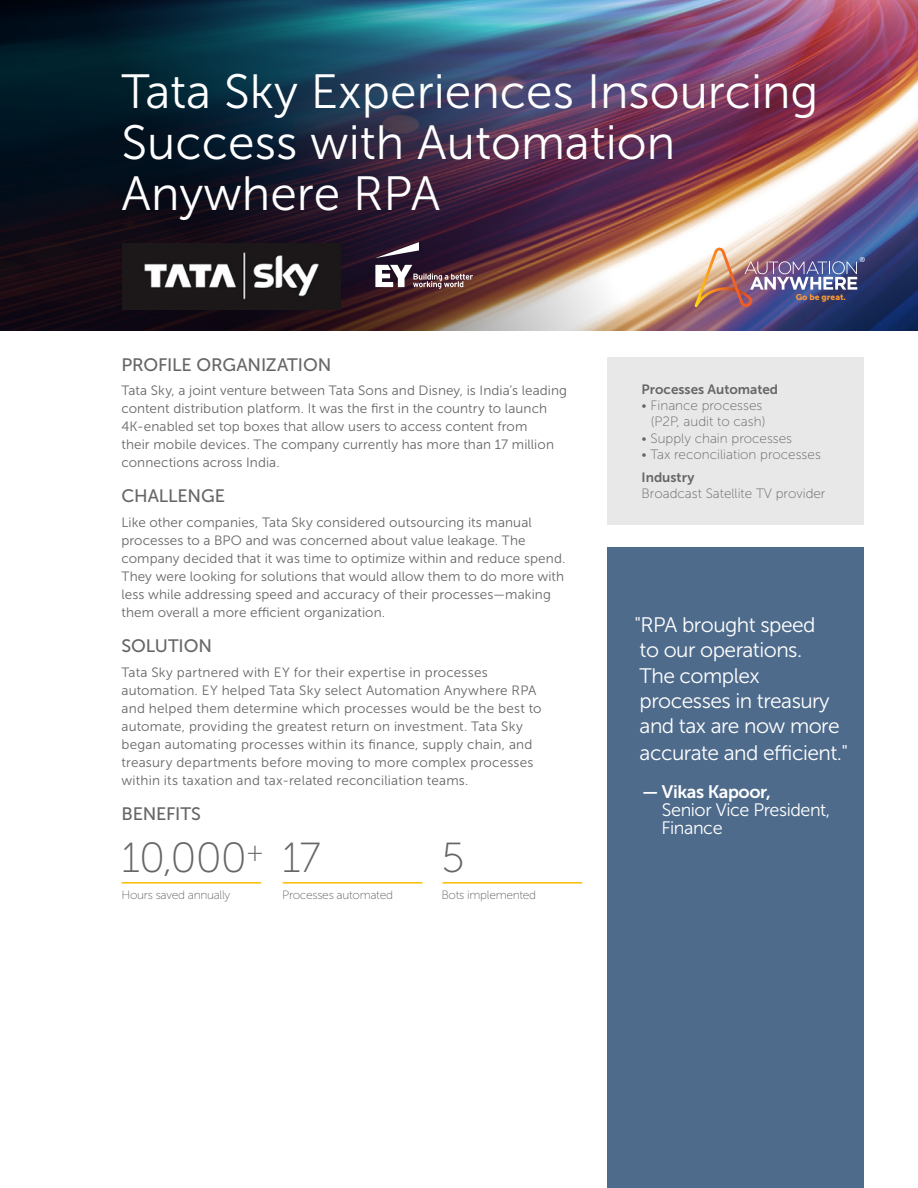
<style>
.page{position:relative;width:918px;height:1188px;background:#fff}
.page>*{position:absolute;margin:0;border:0;box-sizing:border-box;transform-origin:0 0}
.t1{font:48px/51px "Museo Sans 300";color:#fff}
.t2{font:42px "Museo Sans 100";letter-spacing:-.025em;color:#666}
.t3{font:21px/25.5px "Museo Sans 300";letter-spacing:-.025em;color:#fff}
.t4{font:18px "Museo Sans 500";letter-spacing:-.005em;color:#666}
.t5{font:18px/18px "Museo Sans 300";letter-spacing:-.025em;color:#fff}
.t6{font:18px "Museo Sans 700";letter-spacing:-.025em;color:#fff}
.t7{font:13.5px/18px "Museo Sans 300";letter-spacing:.01em;color:#666}
.t8{font:13.5px/16.2px "Museo Sans 100";color:#666;text-align:right}
.t9{font:13.5px "Museo Sans 700";color:#666}
.t10{font:12px "Museo Sans 100";letter-spacing:-.025em;color:#666}
.t11{font:8.4px "Museo Sans 900";color:#f79837}
.t12{font:7.05px "Museo Sans 500";color:#fff}
</style>
<div class="page">
<img style="left:0;top:0;width:918px;height:331px">
<img style="left:694px;top:248px;width:163px;height:59px">
<div style="left:608px;top:357px;width:256px;height:168px;background:#e8e8e8"></div>
<hr style="left:122px;top:882px;width:139px;height:2px;background:#ffbc03">
<hr style="left:283px;top:882px;width:139px;height:2px;background:#ffbc03">
<hr style="left:442px;top:882px;width:140px;height:2px;background:#ffbc03">
<div style="left:608px;top:548px;width:256px;height:640px;background:#4e6b8c"></div>
<svg style="left:375px;top:242px;width:44px;height:16px"></svg>
<svg style="left:375px;top:265px;width:98px;height:24px"></svg>
<img style="left:123px;top:243px;width:217px;height:66px">
<h1 class="t1" style="left:122px;top:67px;width:699px">Tata Sky Experiences Insourcing<br>Success with Automation<br>Anywhere RPA</h1>
<p class="t11" style="left:796px;top:292px;width:52px">Go be great.</p>
<p class="t12" style="left:859px;top:256px;width:7px">®</p>
<h3 class="t4" style="left:122px;top:354px;width:211px">PROFILE ORGANIZATION</h3>
<p class="t7" style="left:122px;top:382px;width:447px">Tata Sky, a joint venture between Tata Sons and Disney, is India’s leading content distribution platform. It was the first in the country to launch 4K-enabled set top boxes that allow users to access content from<br>their mobile devices. The company currently has more than 17 million connections across India.</p>
<h3 class="t4" style="left:122px;top:486px;width:105px">CHALLENGE</h3>
<p class="t7" style="left:122px;top:514px;width:445px">Like other companies, Tata Sky considered outsourcing its manual processes to a BPO and was concerned about value leakage. The company decided that it was time to optimize within and reduce spend.<br>They were looking for solutions that would allow them to do more with less while addressing speed and accuracy of their processes—making them overall a more efficient organization.</p>
<h3 class="t4" style="left:122px;top:636px;width:92px">SOLUTION</h3>
<p class="t7" style="left:122px;top:663px;width:422px">Tata Sky partnered with EY for their expertise in processes automation. EY helped Tata Sky select Automation Anywhere RPA and helped them determine which processes would be the best to automate, providing the greatest return on investment. Tata Sky began automating processes within its finance, supply chain, and treasury departments before moving to more complex processes within its taxation and tax-related reconciliation teams.</p>
<h3 class="t4" style="left:122px;top:804px;width:81px">BENEFITS</h3>
<h2 class="t2" style="left:122px;top:835px;width:201px">10,000<sup>+</sup> 17</h2>
<p class="t10" style="left:122px;top:889px;width:110px">Hours saved annually</p>
<h2 class="t2" style="left:442px;top:835px;width:25px">5</h2>
<p class="t10" style="left:282px;top:889px;width:112px">Processes automated</p>
<p class="t10" style="left:442px;top:889px;width:96px">Bots implemented</p>
<p class="t9" style="left:642px;top:382px;width:138px">Processes Automated</p>
<p class="t8" style="left:642px;top:398px;width:125px">• Finance processes (P2P, audit to cash)</p>
<p class="t8" style="left:642px;top:430px;width:152px">• Supply chain processes</p>
<p class="t8" style="left:642px;top:446px;width:181px">• Tax reconciliation processes</p>
<p class="t9" style="left:642px;top:470px;width:54px">Industry</p>
<p class="t8" style="left:642px;top:486px;width:185px">Broadcast Satellite TV provider</p>
<h3 class="t3" style="left:634px;top:612px;width:215px">"RPA brought speed<br>to our operations.<br>The complex processes in treasury and tax are now more accurate and efficient."</h3>
<h3 class="t6" style="left:642px;top:782px;width:130px">— Vikas Kapoor,</h3>
<h3 class="t5" style="left:661px;top:801px;width:170px">Senior Vice President,<br>Finance</h3>
</div>
